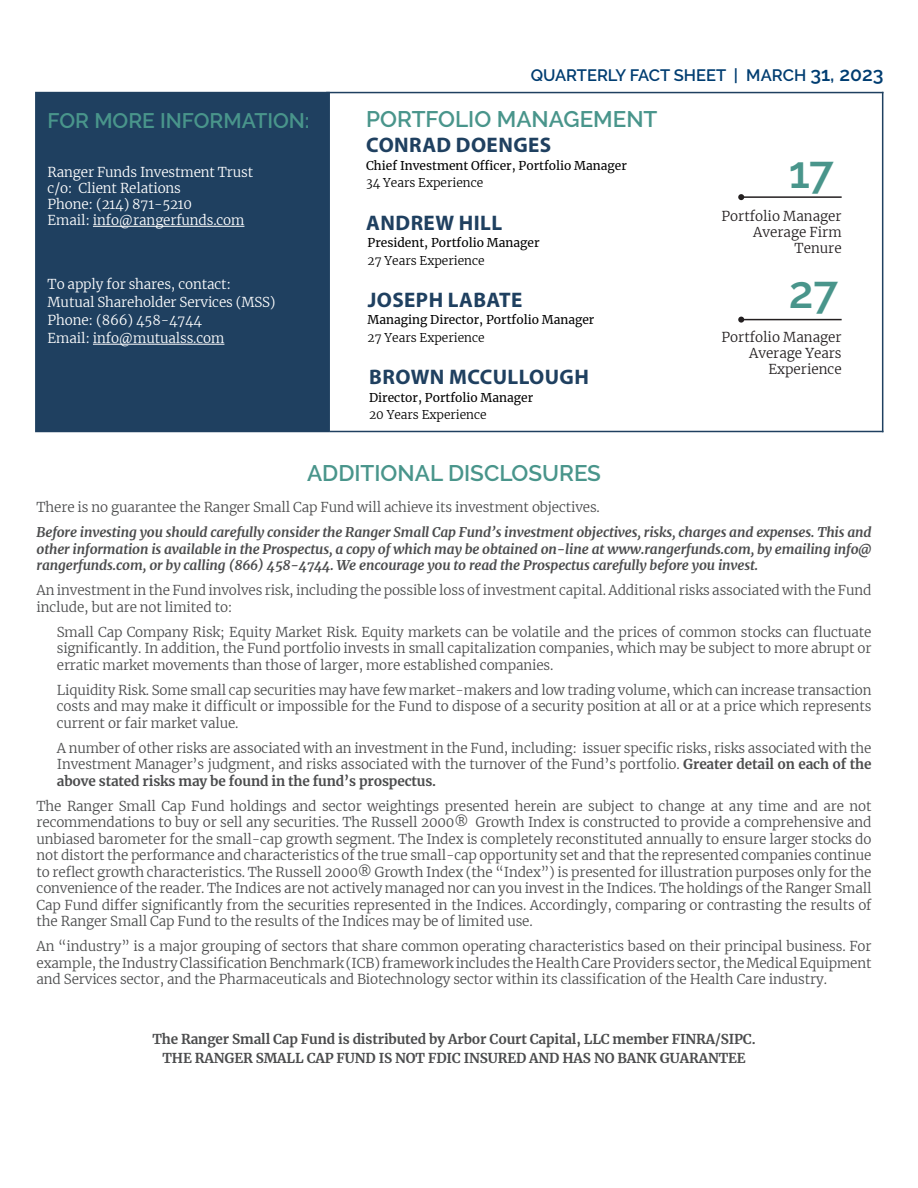
<style>
.page{position:relative;width:918px;height:1188px;background:#fff}
.page>*{position:absolute;margin:0;border:0;box-sizing:border-box;transform-origin:0 0}
.Graphics_-_pie_chart{font:600 45px "Raleway";color:#49958b}
.Body_-_section_title{font:600 22.5px "Raleway";color:#49958b}
.Body_-_section_title-2{font:700 21.15px "Myriad Pro";letter-spacing:.02em;color:#1f4060}
._6-CHART_HEADERS__SM{font:600 21px "Raleway";color:#49958b}
._2-SUBHEAD{font:600 16.5px "Raleway";color:#003d71}
.t1{font:300 13.5px/16.5px "Merriweather";letter-spacing:-.01em;color:#4b4c4d;text-align:justify}
.t2{font:italic 700 13.5px/16.5px "Merriweather";letter-spacing:-.01em;color:#4b4c4d;text-align:justify}
.Sidebar_Text{font:300 13.5px "Merriweather";letter-spacing:-.01em;color:#fff}
.t3{font:700 13.5px "Merriweather";letter-spacing:-.01em;color:#4b4c4d}
.Graphics_-_pie_chart-2{font:300 13.5px/16.2px "Merriweather";color:#231f20;text-align:right}
.Body_-_section_title-3{font:12px/17.5px "Merriweather";color:#000}
.s1{font-size:19.5px}
.s2{font-weight:300}
.s3{font-weight:700}
</style>
<div class="page">
<div style="left:35px;top:92px;width:295px;height:340px;background:#1f4060"></div>
<hr style="left:326px;top:92px;width:557px;height:1px;background:#1f4060">
<hr style="left:93px;top:226px;width:151px;height:1px;background:#fff">
<hr style="left:93px;top:344px;width:131px;height:1px;background:#fff">
<hr style="left:330px;top:431px;width:553px;height:1px;background:#1f4060">
<hr style="left:882px;top:92px;width:1px;height:340px;background:#1f4060">
<hr style="left:741px;top:319px;width:101px;height:1px;background:#231f20">
<svg style="left:738px;top:317px;width:6px;height:6px"></svg>
<hr style="left:741px;top:196px;width:101px;height:2px;background:#231f20">
<svg style="left:738px;top:194px;width:6px;height:6px"></svg>
<p class="_6-CHART_HEADERS__SM" style="left:48px;top:109px;width:263px">FOR MORE INFORMATION:</p>
<p class="Sidebar_Text" style="left:48px;top:162px;width:207px">Ranger Funds Investment Trust</p>
<p class="Sidebar_Text" style="left:48px;top:179px;width:135px">c/o: Client Relations</p>
<p class="Sidebar_Text" style="left:48px;top:195px;width:146px">Phone: (214) 871-5210</p>
<p class="Sidebar_Text" style="left:48px;top:211px;width:198px">Email: info@rangerfunds.com</p>
<p class="Sidebar_Text" style="left:48px;top:275px;width:185px">To apply for shares, contact:</p>
<p class="Sidebar_Text" style="left:48px;top:293px;width:230px">Mutual Shareholder Services (MSS)</p>
<p class="Sidebar_Text" style="left:48px;top:311px;width:156px">Phone: (866) 458-4744</p>
<p class="Sidebar_Text" style="left:48px;top:329px;width:178px">Email: info@mutualss.com</p>
<p class="_2-SUBHEAD" style="left:531px;top:65px;width:354px">QUARTERLY FACT SHEET | MARCH <span class="s1">31, 2023</span></p>
<p class="Body_-_section_title" style="left:366px;top:106px;width:293px">PORTFOLIO MANAGEMENT</p>
<p class="Body_-_section_title-2" style="left:366px;top:131px;width:186px">CONRAD DOENGES</p>
<p class="Body_-_section_title-3" style="left:366px;top:156px;width:262px">Chief Investment Officer, Portfolio Manager<br><span class="s2">34 Years Experience</span></p>
<p class="Body_-_section_title-2" style="left:366px;top:209px;width:137px">ANDREW HILL</p>
<p class="Body_-_section_title-3" style="left:368px;top:234px;width:173px">President, Portfolio Manager<br><span class="s2">27 Years Experience</span></p>
<p class="Body_-_section_title-2" style="left:368px;top:286px;width:156px">JOSEPH LABATE</p>
<p class="Body_-_section_title-3" style="left:368px;top:311px;width:228px">Managing Director, Portfolio Manager<br><span class="s2">27 Years Experience</span></p>
<p class="Body_-_section_title-2" style="left:369px;top:363px;width:221px">BROWN MCCULLOUGH</p>
<p class="Body_-_section_title-3" style="left:369px;top:388px;width:166px">Director, Portfolio Manager<br><span class="s2">20 Years Experience</span></p>
<p class="Graphics_-_pie_chart" style="left:789px;top:146px;width:47px">17</p>
<p class="Graphics_-_pie_chart-2" style="left:722px;top:207px;width:122px">Portfolio Manager<br>Average Firm<br>Tenure</p>
<p class="Graphics_-_pie_chart" style="left:789px;top:266px;width:51px">27</p>
<p class="Graphics_-_pie_chart-2" style="left:722px;top:328px;width:122px">Portfolio Manager<br>Average Years<br>Experience</p>
<p class="Body_-_section_title" style="left:307px;top:460px;width:295px">ADDITIONAL DISCLOSURES</p>
<p class="t1" style="left:37px;top:499px;width:565px">There is no guarantee the Ranger Small Cap Fund will achieve its investment objectives.</p>
<p class="t2" style="left:37px;top:524px;width:837px">Before investing you should carefully consider the Ranger Small Cap Fund’s investment objectives, risks, charges and expenses. This and other information is available in the Prospectus, a copy of which may be obtained on-line at www.rangerfunds.com, by emailing info@ rangerfunds.com, or by calling (866) 458-4744. We encourage you to read the Prospectus carefully before you invest.</p>
<p class="t1" style="left:37px;top:582px;width:836px">An investment in the Fund involves risk, including the possible loss of investment capital. Additional risks associated with the Fund include, but are not limited to:</p>
<p class="t1" style="left:57px;top:623px;width:816px">Small Cap Company Risk; Equity Market Risk. Equity markets can be volatile and the prices of common stocks can fluctuate significantly. In addition, the Fund portfolio invests in small capitalization companies, which may be subject to more abrupt or erratic market movements than those of larger, more established companies.</p>
<p class="t1" style="left:57px;top:681px;width:816px">Liquidity Risk. Some small cap securities may have few market-makers and low trading volume, which can increase transaction costs and may make it difficult or impossible for the Fund to dispose of a security position at all or at a price which represents current or fair market value.</p>
<p class="t1" style="left:57px;top:739px;width:816px">A number of other risks are associated with an investment in the Fund, including: issuer specific risks, risks associated with the Investment Manager’s judgment, and risks associated with the turnover of the Fund’s portfolio. <span class="s3">Greater detail on each of the above stated risks may be found in the fund’s prospectus.</span></p>
<p class="t1" style="left:37px;top:797px;width:837px">The Ranger Small Cap Fund holdings and sector weightings presented herein are subject to change at any time and are not recommendations to buy or sell any securities. The Russell 2000® Growth Index is constructed to provide a comprehensive and unbiased barometer for the small-cap growth segment. The Index is completely reconstituted annually to ensure larger stocks do not distort the performance and characteristics of the true small-cap opportunity set and that the represented companies continue to reflect growth characteristics. The Russell 2000® Growth Index (the “Index”) is presented for illustration purposes only for the convenience of the reader. The Indices are not actively managed nor can you invest in the Indices. The holdings of the Ranger Small Cap Fund differ significantly from the securities represented in the Indices. Accordingly, comparing or contrasting the results of the Ranger Small Cap Fund to the results of the Indices may be of limited use.</p>
<p class="t1" style="left:37px;top:938px;width:836px">An “industry” is a major grouping of sectors that share common operating characteristics based on their principal business. For example, the Industry Classification Benchmark (ICB) framework includes the Health Care Providers sector, the Medical Equipment and Services sector, and the Pharmaceuticals and Biotechnology sector within its classification of the Health Care industry.</p>
<p class="t3" style="left:152px;top:1029px;width:605px">The Ranger Small Cap Fund is distributed by Arbor Court Capital, LLC member FINRA/SIPC.</p>
<p class="t3" style="left:162px;top:1049px;width:585px">THE RANGER SMALL CAP FUND IS NOT FDIC INSURED AND HAS NO BANK GUARANTEE</p>
</div>
